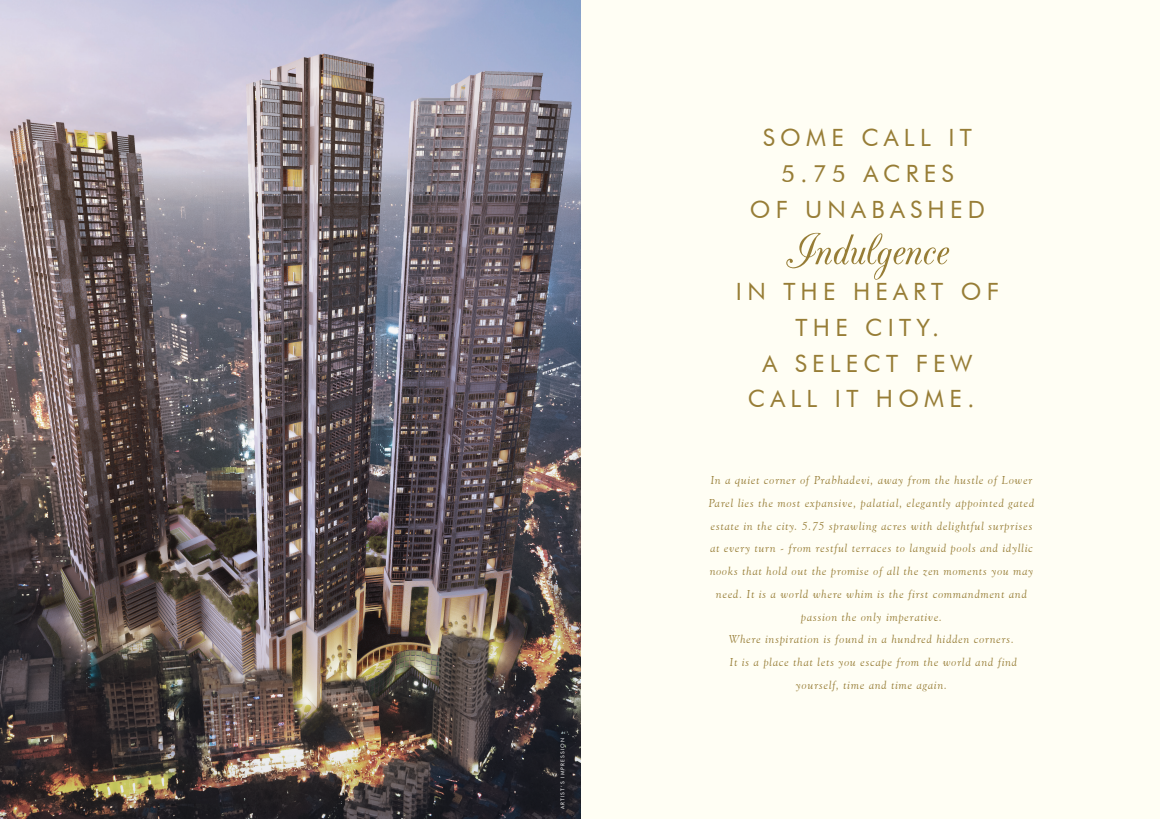
<style>
.page{position:relative;width:1160px;height:819px;background:#fff}
.page>*{position:absolute;margin:0;border:0;box-sizing:border-box;transform-origin:0 0}
.t1{font:52.41px "CAC Champagne";color:#977d36}
.t2{font:23.8px/35.8px "Futura BT";letter-spacing:.22em;color:#977d36;text-align:center}
.t3{font:italic 11.38px/22.8px "Goudy Old Style BT";letter-spacing:.08em;color:#977d36;text-align:center}
.t4{font:5.25px "Futura BT";letter-spacing:.22em;color:#fff}
</style>
<div class="page">
<div style="left:580px;top:0;width:579px;height:819px;background:#fffef4"></div>
<img style="left:0;top:0;width:580px;height:819px">
<p class="t4" style="left:559px;top:809px;width:73px;rotate:-90deg">ARTIST’S IMPRESSION</p>
<h2 class="t2" style="left:749px;top:120px;width:237px">SOME CALL IT<br>5.75 ACRES<br>OF UNABASHED</h2>
<h1 class="t1" style="left:785px;top:224px;width:165px">Indulgence</h1>
<h2 class="t2" style="left:735px;top:274px;width:264px">IN THE HEART OF<br>THE CITY.<br>A SELECT FEW<br>CALL IT HOME.</h2>
<p class="t3" style="left:708px;top:469px;width:327px">In a quiet corner of Prabhadevi, away from the hustle of Lower Parel lies the most expansive, palatial, elegantly appointed gated estate in the city. 5.75 sprawling acres with delightful surprises at every turn - from restful terraces to languid pools and idyllic nooks that hold out the promise of all the zen moments you may need. It is a world where whim is the first commandment and passion the only imperative.<br>Where inspiration is found in a hundred hidden corners.<br>It is a place that lets you escape from the world and find yourself, time and time again.</p>
</div>
